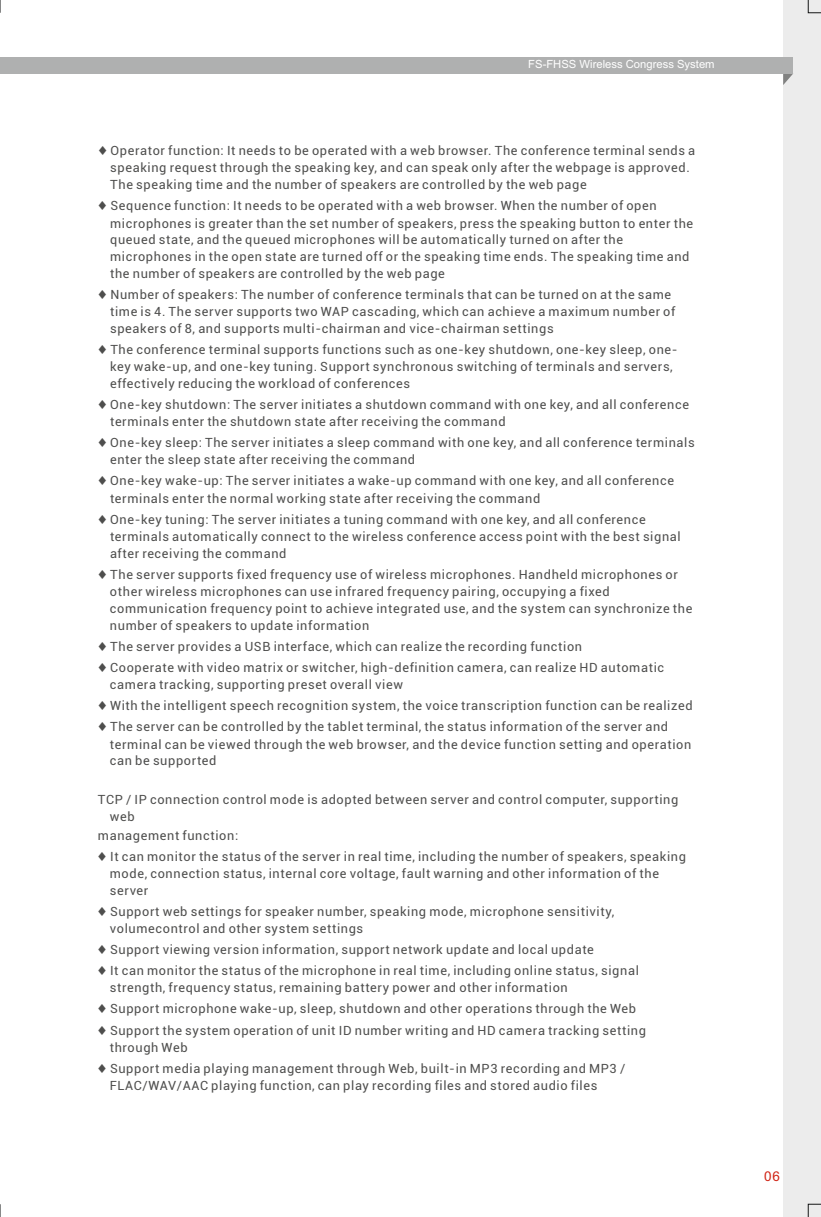
<style>
.page{position:relative;width:821px;height:1217px;background:#fff}
.page>*{position:absolute;margin:0;border:0;box-sizing:border-box;transform-origin:0 0}
.t1{font:13.5px "Arial";color:#d02314}
.t2{font:12.75px/17px "Roboto";letter-spacing:.05em;color:#4e4e4d}
.t3{font:11.25px "Arial";color:#fff}
.s1{font-family:"Arial Unicode MS"}
</style>
<div class="page">
<div style="left:783px;top:0;width:38px;height:1216px;background:#ececec"></div>
<svg style="left:783px;top:73px;width:10px;height:12px"></svg>
<div style="left:0;top:57px;width:793px;height:16px;background:#afb0b0"></div>
<svg style="left:0;top:0;width:1px;height:13px"></svg>
<svg style="left:807px;top:0;width:14px;height:14px"></svg>
<svg style="left:807px;top:1203px;width:14px;height:13px"></svg>
<svg style="left:0;top:1204px;width:1px;height:12px"></svg>
<p class="t3" style="left:528px;top:60px;width:188px">FS-FHSS Wireless Congress System</p>
<p class="t2" style="left:110px;top:144px;width:586px;text-indent:-12px"><span class="s1">♦</span> Operator function: It needs to be operated with a web browser. The conference terminal sends a speaking request through the speaking key, and can speak only after the webpage is approved.<br>The speaking time and the number of speakers are controlled by the web page</p>
<p class="t2" style="left:110px;top:199px;width:584px;text-indent:-12px"><span class="s1">♦</span> Sequence function: It needs to be operated with a web browser. When the number of open microphones is greater than the set number of speakers, press the speaking button to enter the queued state, and the queued microphones will be automatically turned on after the microphones in the open state are turned off or the speaking time ends. The speaking time and the number of speakers are controlled by the web page</p>
<p class="t2" style="left:110px;top:287px;width:566px;text-indent:-12px"><span class="s1">♦</span> Number of speakers: The number of conference terminals that can be turned on at the same time is 4. The server supports two WAP cascading, which can achieve a maximum number of speakers of 8, and supports multi-chairman and vice-chairman settings</p>
<p class="t2" style="left:110px;top:342px;width:569px;text-indent:-12px"><span class="s1">♦</span> The conference terminal supports functions such as one-key shutdown, one-key sleep, one&shy;key wake-up, and one-key tuning. Support synchronous switching of terminals and servers, effectively reducing the workload of conferences</p>
<p class="t2" style="left:110px;top:397px;width:580px;text-indent:-12px"><span class="s1">♦</span> One-key shutdown: The server initiates a shutdown command with one key, and all conference terminals enter the shutdown state after receiving the command</p>
<p class="t2" style="left:110px;top:435px;width:586px;text-indent:-12px"><span class="s1">♦</span> One-key sleep: The server initiates a sleep command with one key, and all conference terminals enter the sleep state after receiving the command</p>
<p class="t2" style="left:110px;top:473px;width:565px;text-indent:-12px"><span class="s1">♦</span> One-key wake-up: The server initiates a wake-up command with one key, and all conference terminals enter the normal working state after receiving the command</p>
<p class="t2" style="left:110px;top:512px;width:572px;text-indent:-12px"><span class="s1">♦</span> One-key tuning: The server initiates a tuning command with one key, and all conference terminals automatically connect to the wireless conference access point with the best signal after receiving the command</p>
<p class="t2" style="left:110px;top:567px;width:584px;text-indent:-12px"><span class="s1">♦</span> The server supports fixed frequency use of wireless microphones. Handheld microphones or other wireless microphones can use infrared frequency pairing, occupying a fixed communication frequency point to achieve integrated use, and the system can synchronize the number of speakers to update information</p>
<p class="t2" style="left:98px;top:636px;width:567px;line-height:21.3px"><span class="s1">♦</span> The server provides a USB interface, which can realize the recording function<br><span class="s1">♦</span> Cooperate with video matrix or switcher, high-definition camera, can realize HD automatic</p>
<p class="t2" style="left:98px;top:675px;width:596px;line-height:21.1px;text-indent:12px">camera tracking, supporting preset overall view<br><span class="s1">♦</span> With the intelligent speech recognition system, the voice transcription function can be realized <span class="s1">♦</span> The server can be controlled by the tablet terminal, the status information of the server and</p>
<p class="t2" style="left:110px;top:736px;width:583px">terminal can be viewed through the web browser, and the device function setting and operation can be supported</p>
<p class="t2" style="left:110px;top:792px;width:570px;text-indent:-12px">TCP / IP connection control mode is adopted between server and control computer, supporting web</p>
<p class="t2" style="left:98px;top:825px;width:589px;line-height:21px">management function:<br><span class="s1">♦</span> It can monitor the status of the server in real time, including the number of speakers, speaking</p>
<p class="t2" style="left:110px;top:866px;width:550px">mode, connection status, internal core voltage, fault warning and other information of the server</p>
<p class="t2" style="left:110px;top:903px;width:506px;text-indent:-12px"><span class="s1">♦</span> Support web settings for speaker number, speaking mode, microphone sensitivity, volumecontrol and other system settings</p>
<p class="t2" style="left:98px;top:939px;width:542px;line-height:21.3px"><span class="s1">♦</span> Support viewing version information, support network update and local update<br><span class="s1">♦</span> It can monitor the status of the microphone in real time, including online status, signal</p>
<p class="t2" style="left:98px;top:978px;width:549px;line-height:21.1px;text-indent:12px">strength, frequency status, remaining battery power and other information<br><span class="s1">♦</span> Support microphone wake-up, sleep, shutdown and other operations through the Web <span class="s1">♦</span> Support the system operation of unit ID number writing and HD camera tracking setting</p>
<p class="t2" style="left:98px;top:1038px;width:529px;line-height:21px;text-indent:12px">through Web<br><span class="s1">♦</span> Support media playing management through Web, built-in MP3 recording and MP3 /</p>
<p class="t2" style="left:110px;top:1078px;width:489px">FLAC/WAV/AAC playing function, can play recording files and stored audio files</p>
<p class="t1" style="left:764px;top:1170px;width:17px">06</p>
</div>
